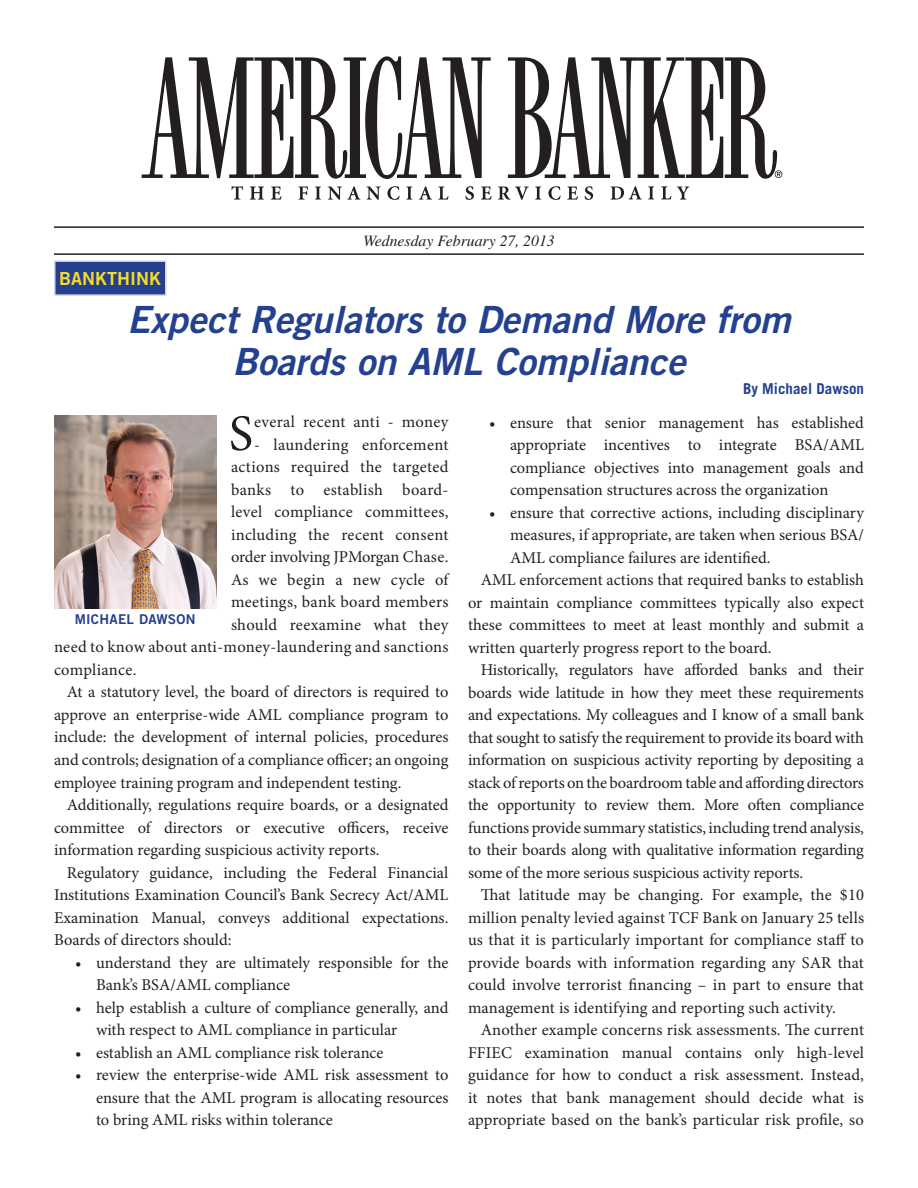
<style>
.page{position:relative;width:918px;height:1188px;background:#fff}
.page>*{position:absolute;margin:0;border:0;box-sizing:border-box;transform-origin:0 0}
.t1{font:51.15px "Minion Pro";color:#231f20}
.t2{font:37.5px/42px "Trade Gothic LT Std Bd 2 Obl";color:#24418f;text-align:center}
.t3{font:18px "Trade Gothic LT Std Bd 2";color:#f5dc27}
.t4{font:16.5px/22.5px "Minion Pro";color:#231f20}
.t5{font:16.5px "Minion Pro";letter-spacing:.02em;color:#231f20}
.t6{font:italic 15.75px "Times LT Std";color:#231f20}
.t7{font:700 15px "Trade Gothic LT Std";color:#24418f}
.t8{font:13.5px "Trade Gothic LT Std Bd 2";letter-spacing:.02em;color:#253f8e}
</style>
<div class="page">
<hr style="left:54px;top:226px;width:810px;height:2px;background:#231f20">
<hr style="left:54px;top:253px;width:810px;height:2px;background:#231f20">
<div style="left:55px;top:261px;width:111px;height:34px;background:#253f8e"></div>
<div style="left:54px;top:260px;width:112px;height:36px;border:2px solid #d6d6e8"></div>
<svg style="left:142px;top:56px;width:349px;height:123px"></svg>
<svg style="left:507px;top:57px;width:275px;height:122px"></svg>
<svg style="left:231px;top:186px;width:12px;height:14px"></svg>
<svg style="left:250px;top:187px;width:14px;height:13px"></svg>
<svg style="left:271px;top:187px;width:11px;height:13px"></svg>
<svg style="left:298px;top:187px;width:10px;height:13px"></svg>
<svg style="left:315px;top:187px;width:6px;height:13px"></svg>
<svg style="left:328px;top:186px;width:32px;height:14px"></svg>
<svg style="left:366px;top:187px;width:15px;height:13px"></svg>
<svg style="left:387px;top:186px;width:13px;height:14px"></svg>
<svg style="left:406px;top:187px;width:6px;height:13px"></svg>
<svg style="left:419px;top:186px;width:13px;height:14px"></svg>
<svg style="left:438px;top:187px;width:11px;height:13px"></svg>
<svg style="left:465px;top:186px;width:9px;height:14px"></svg>
<svg style="left:481px;top:187px;width:11px;height:13px"></svg>
<svg style="left:498px;top:187px;width:31px;height:13px"></svg>
<svg style="left:535px;top:187px;width:6px;height:13px"></svg>
<svg style="left:548px;top:186px;width:13px;height:14px"></svg>
<svg style="left:567px;top:187px;width:11px;height:13px"></svg>
<svg style="left:585px;top:186px;width:8px;height:14px"></svg>
<svg style="left:611px;top:186px;width:31px;height:14px"></svg>
<svg style="left:648px;top:186px;width:6px;height:13px"></svg>
<svg style="left:661px;top:186px;width:10px;height:13px"></svg>
<svg style="left:677px;top:187px;width:12px;height:13px"></svg>
<img style="left:54px;top:415px;width:162px;height:193px">
<p class="t3" style="left:59px;top:267px;width:104px">BANKTHINK</p>
<p class="t6" style="left:363px;top:232px;width:193px">Wednesday February 27, 2013</p>
<h2 class="t2" style="left:127px;top:299px;width:665px">Expect Regulators to Demand More from<br>Boards on AML Compliance</h2>
<p class="t7" style="left:743px;top:379px;width:122px">By Michael Dawson</p>
<h1 class="t1" style="left:229px;top:399px;width:26px">S</h1>
<p class="t5" style="left:254px;top:411px;width:196px">everal recent anti - money</p>
<p class="t5" style="left:254px;top:434px;width:196px">- laundering enforcement</p>
<p class="t5" style="left:231px;top:456px;width:219px">actions required the targeted</p>
<p class="t4" style="left:231px;top:478px;width:219px">banks to establish board-</p>
<p class="t5" style="left:231px;top:501px;width:219px">level compliance committees,</p>
<p class="t5" style="left:231px;top:524px;width:219px">including the recent consent</p>
<p class="t4" style="left:231px;top:546px;width:219px">order involving JPMorgan Chase.</p>
<p class="t5" style="left:231px;top:569px;width:219px">As we begin a new cycle of</p>
<p class="t5" style="left:231px;top:591px;width:219px">meetings, bank board members</p>
<p class="t5" style="left:231px;top:614px;width:219px">should reexamine what they</p>
<p class="t4" style="left:54px;top:636px;width:396px">need to know about anti-money-laundering and sanctions</p>
<p class="t4" style="left:54px;top:659px;width:84px">compliance.</p>
<p class="t4" style="left:67px;top:681px;width:383px">At a statutory level, the board of directors is required to</p>
<p class="t4" style="left:54px;top:704px;width:396px">approve an enterprise-wide AML compliance program to</p>
<p class="t4" style="left:54px;top:726px;width:396px">include: the development of internal policies, procedures</p>
<p class="t4" style="left:54px;top:749px;width:396px">and controls; designation of a compliance officer; an ongoing</p>
<p class="t4" style="left:54px;top:771px;width:349px">employee training program and independent testing.</p>
<p class="t4" style="left:67px;top:794px;width:383px">Additionally, regulations require boards, or a designated</p>
<p class="t4" style="left:54px;top:816px;width:396px">committee of directors or executive officers, receive</p>
<p class="t4" style="left:54px;top:839px;width:327px">information regarding suspicious activity reports.</p>
<p class="t4" style="left:67px;top:861px;width:383px">Regulatory guidance, including the Federal Financial</p>
<p class="t4" style="left:54px;top:884px;width:396px">Institutions Examination Council’s Bank Secrecy Act/AML</p>
<p class="t4" style="left:54px;top:906px;width:396px">Examination Manual, conveys additional expectations.</p>
<p class="t4" style="left:54px;top:929px;width:179px">Boards of directors should:</p>
<p class="t4" style="left:96px;top:951px;width:354px;text-indent:-21px">• understand they are ultimately responsible for the<br>Bank’s BSA/AML compliance</p>
<p class="t4" style="left:96px;top:996px;width:354px;text-indent:-21px">• help establish a culture of compliance generally, and with respect to AML compliance in particular</p>
<p class="t4" style="left:75px;top:1041px;width:310px">• establish an AML compliance risk tolerance</p>
<p class="t4" style="left:96px;top:1064px;width:354px;text-align:justify;text-indent:-21px">• review the enterprise-wide AML risk assessment to ensure that the AML program is allocating resources to bring AML risks within tolerance</p>
<p class="t8" style="left:75px;top:611px;width:120px">MICHAEL DAWSON</p>
<p class="t4" style="left:510px;top:411px;width:356px;text-align:justify;text-indent:-21px">• ensure that senior management has established appropriate incentives to integrate BSA/AML compliance objectives into management goals and compensation structures across the organization</p>
<p class="t4" style="left:489px;top:501px;width:376px">• ensure that corrective actions, including disciplinary</p>
<p class="t4" style="left:510px;top:524px;width:356px">measures, if appropriate, are taken when serious BSA/</p>
<p class="t4" style="left:510px;top:546px;width:262px">AML compliance failures are identified.</p>
<p class="t4" style="left:481px;top:569px;width:385px">AML enforcement actions that required banks to establish</p>
<p class="t4" style="left:468px;top:591px;width:398px">or maintain compliance committees typically also expect</p>
<p class="t4" style="left:468px;top:614px;width:397px">these committees to meet at least monthly and submit a</p>
<p class="t4" style="left:468px;top:636px;width:305px">written quarterly progress report to the board.</p>
<p class="t4" style="left:481px;top:659px;width:385px">Historically, regulators have afforded banks and their</p>
<p class="t4" style="left:468px;top:681px;width:397px">boards wide latitude in how they meet these requirements</p>
<p class="t4" style="left:468px;top:704px;width:397px">and expectations. My colleagues and I know of a small bank</p>
<p class="t4" style="left:468px;top:726px;width:397px">that sought to satisfy the requirement to provide its board with</p>
<p class="t4" style="left:468px;top:749px;width:397px">information on suspicious activity reporting by depositing a</p>
<p class="t4" style="left:468px;top:771px;width:398px">stack of reports on the boardroom table and affording directors</p>
<p class="t4" style="left:468px;top:794px;width:398px">the opportunity to review them. More often compliance</p>
<p class="t4" style="left:468px;top:816px;width:397px">functions provide summary statistics, including trend analysis,</p>
<p class="t4" style="left:468px;top:839px;width:397px">to their boards along with qualitative information regarding</p>
<p class="t4" style="left:468px;top:861px;width:337px">some of the more serious suspicious activity reports.</p>
<p class="t4" style="left:481px;top:884px;width:385px">That latitude may be changing. For example, the $10</p>
<p class="t4" style="left:468px;top:906px;width:398px">million penalty levied against TCF Bank on January 25 tells</p>
<p class="t4" style="left:468px;top:929px;width:398px">us that it is particularly important for compliance staff to</p>
<p class="t4" style="left:468px;top:951px;width:398px">provide boards with information regarding any SAR that</p>
<p class="t4" style="left:468px;top:974px;width:397px">could involve terrorist financing – in part to ensure that</p>
<p class="t4" style="left:468px;top:996px;width:369px">management is identifying and reporting such activity.</p>
<p class="t4" style="left:481px;top:1019px;width:385px">Another example concerns risk assessments. The current</p>
<p class="t4" style="left:468px;top:1041px;width:397px">FFIEC examination manual contains only high-level</p>
<p class="t4" style="left:468px;top:1064px;width:398px">guidance for how to conduct a risk assessment. Instead,</p>
<p class="t4" style="left:468px;top:1086px;width:398px">it notes that bank management should decide what is</p>
<p class="t4" style="left:468px;top:1109px;width:397px">appropriate based on the bank’s particular risk profile, so</p>
</div>
